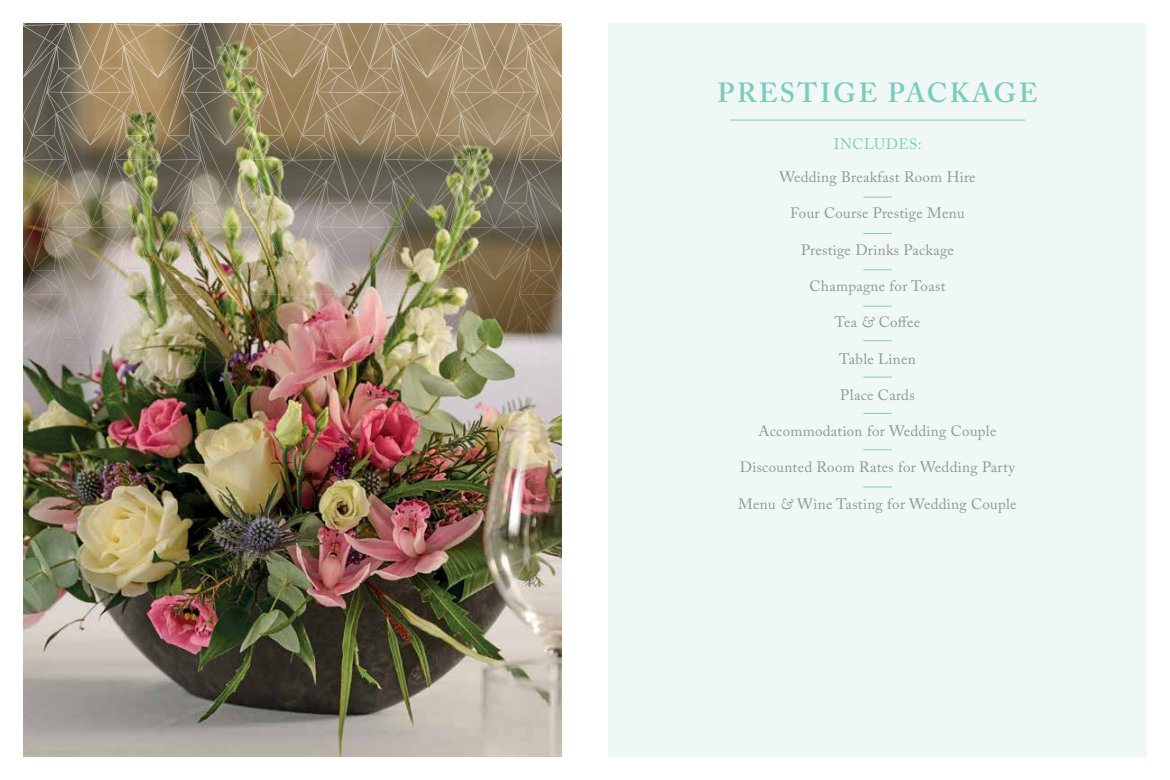
<style>
.page{position:relative;width:1170px;height:780px;background:#fff}
.page>*{position:absolute;margin:0;border:0;box-sizing:border-box;transform-origin:0 0}
.t1{font:600 27.5px "Adobe Caslon Pro";letter-spacing:.09em;color:#7cccbd}
.t2{font:15px "Adobe Caslon Pro";letter-spacing:.02em;color:#939598}
.t3{font:15px "Adobe Caslon Pro";letter-spacing:.035em;color:#7cccbd}
.s1{font-style:italic}
</style>
<div class="page">
<div style="left:608px;top:23px;width:538px;height:733px;background:#eff8f5"></div>
<hr style="left:729px;top:120px;width:296px;height:1px;background:#7cccbd">
<svg style="left:863px;top:197px;width:28px;height:1px"></svg>
<svg style="left:863px;top:233px;width:28px;height:1px"></svg>
<svg style="left:863px;top:269px;width:28px;height:1px"></svg>
<svg style="left:863px;top:306px;width:28px;height:1px"></svg>
<svg style="left:863px;top:340px;width:28px;height:1px"></svg>
<svg style="left:863px;top:376px;width:28px;height:1px"></svg>
<svg style="left:863px;top:413px;width:28px;height:1px"></svg>
<svg style="left:863px;top:449px;width:28px;height:1px"></svg>
<svg style="left:863px;top:486px;width:28px;height:1px"></svg>
<img style="left:23px;top:405px;width:539px;height:351px">
<img style="left:23px;top:23px;width:539px;height:382px">
<h1 class="t1" style="left:717px;top:77px;width:321px">PRESTIGE PACKAGE</h1>
<p class="t3" style="left:833px;top:135px;width:89px">INCLUDES:</p>
<p class="t2" style="left:779px;top:168px;width:198px">Wedding Breakfast Room Hire</p>
<p class="t2" style="left:790px;top:204px;width:176px">Four Course Prestige Menu</p>
<p class="t2" style="left:801px;top:241px;width:154px">Prestige Drinks Package</p>
<p class="t2" style="left:809px;top:277px;width:137px">Champagne for Toast</p>
<p class="t2" style="left:834px;top:313px;width:87px">Tea <span class="s1">&amp;</span> Coffee</p>
<p class="t2" style="left:839px;top:349px;width:78px">Table Linen</p>
<p class="t2" style="left:840px;top:386px;width:76px">Place Cards</p>
<p class="t2" style="left:758px;top:422px;width:239px">Accommodation for Wedding Couple</p>
<p class="t2" style="left:739px;top:458px;width:276px">Discounted Room Rates for Wedding Party</p>
<p class="t2" style="left:738px;top:494px;width:280px">Menu <span class="s1">&amp;</span> Wine Tasting for Wedding Couple</p>
</div>
